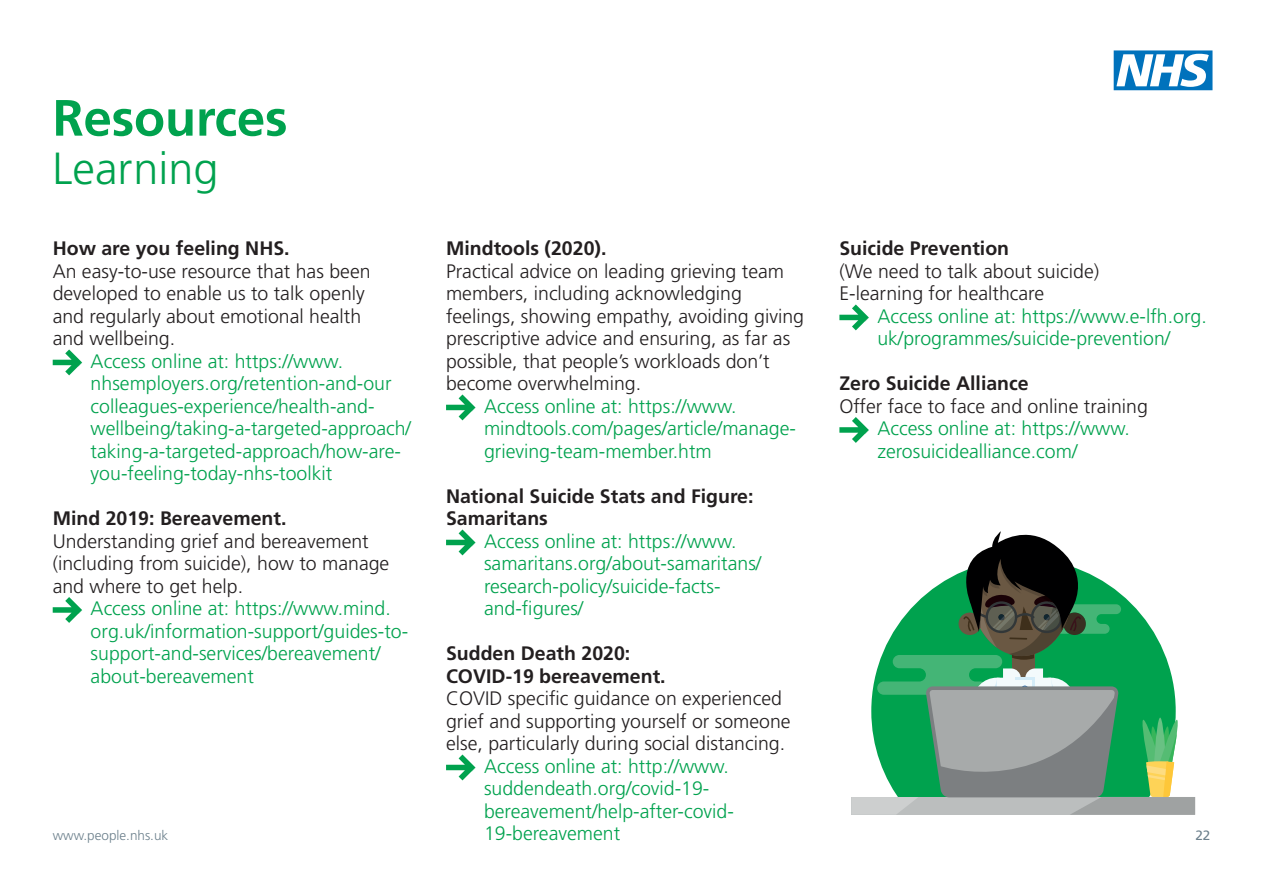
<style>
.page{position:relative;width:1263px;height:893px;background:#fff}
.page>*{position:absolute;margin:0;border:0;box-sizing:border-box;transform-origin:0 0}
.t1{font:700 51px "Frutiger LT Std";letter-spacing:-.005em;color:#00a24e}
.t2{font:300 45px "Frutiger LT Std";color:#00a24e}
.t3{font:300 19.5px/22.5px "Frutiger LT Std";color:#00a24e}
.t4{font:300 19.5px/22.5px "Frutiger LT Std";color:#231f20}
.t5{font:700 19.5px/22.5px "Frutiger LT Std";color:#231f20}
.t6{font:300 13.5px "Frutiger LT Std";color:#6c808c}
.t7{font:13.5px "Frutiger LT Std";color:#6c808c}
</style>
<div class="page">
<svg style="left:53px;top:349px;width:29px;height:26px"></svg>
<svg style="left:53px;top:597px;width:29px;height:26px"></svg>
<svg style="left:446px;top:394px;width:29px;height:26px"></svg>
<svg style="left:446px;top:529px;width:29px;height:26px"></svg>
<svg style="left:446px;top:754px;width:29px;height:26px"></svg>
<svg style="left:839px;top:304px;width:30px;height:26px"></svg>
<svg style="left:839px;top:417px;width:30px;height:26px"></svg>
<svg style="left:851px;top:531px;width:344px;height:284px"></svg>
<svg style="left:1114px;top:50px;width:98px;height:40px"></svg>
<h1 class="t1" style="left:53px;top:88px;width:237px">Resources</h1>
<h2 class="t2" style="left:53px;top:143px;width:167px">Learning</h2>
<p class="t5" style="left:53px;top:237px;width:238px">How are you feeling NHS.</p>
<p class="t4" style="left:53px;top:260px;width:319px">An easy-to-use resource that has been developed to enable us to talk openly and regularly about emotional health and wellbeing.</p>
<p class="t3" style="left:91px;top:350px;width:322px">Access online at: https://www. nhsemployers.org/retention-and-our colleagues-experience/health-and&shy;wellbeing/taking-a-targeted-approach/ taking-a-targeted-approach/how-are&shy;you-feeling-today-nhs-toolkit</p>
<p class="t5" style="left:53px;top:507px;width:235px">Mind 2019: Bereavement.</p>
<p class="t4" style="left:53px;top:530px;width:338px">Understanding grief and bereavement (including from suicide), how to manage and where to get help.</p>
<p class="t3" style="left:91px;top:598px;width:319px">Access online at: https://www.mind. org.uk/information-support/guides-to&shy;support-and-services/bereavement/ about-bereavement</p>
<p class="t5" style="left:446px;top:237px;width:162px">Mindtools (2020).</p>
<p class="t4" style="left:446px;top:260px;width:359px">Practical advice on leading grieving team members, including acknowledging feelings, showing empathy, avoiding giving prescriptive advice and ensuring, as far as possible, that people’s workloads don’t become overwhelming.</p>
<p class="t3" style="left:484px;top:395px;width:314px">Access online at: https://www. mindtools.com/pages/article/manage&shy;grieving-team-member.htm</p>
<p class="t5" style="left:446px;top:485px;width:309px">National Suicide Stats and Figure:<br>Samaritans</p>
<p class="t3" style="left:484px;top:530px;width:279px">Access online at: https://www. samaritans.org/about-samaritans/ research-policy/suicide-facts&shy;and-figures/</p>
<p class="t5" style="left:446px;top:642px;width:221px">Sudden Death 2020:<br>COVID-19 bereavement.</p>
<p class="t4" style="left:446px;top:688px;width:346px">COVID specific guidance on experienced grief and supporting yourself or someone else, particularly during social distancing.</p>
<p class="t3" style="left:484px;top:755px;width:251px">Access online at: http://www. suddendeath.org/covid-19- bereavement/help-after-covid-<br>19-bereavement</p>
<p class="t5" style="left:839px;top:237px;width:171px">Suicide Prevention</p>
<p class="t4" style="left:839px;top:260px;width:261px">(We need to talk about suicide)<br>E-learning for healthcare</p>
<p class="t3" style="left:877px;top:305px;width:331px">Access online at: https://www.e-lfh.org. uk/programmes/suicide-prevention/</p>
<p class="t5" style="left:839px;top:372px;width:191px">Zero Suicide Alliance</p>
<p class="t4" style="left:839px;top:395px;width:310px">Offer face to face and online training</p>
<p class="t3" style="left:877px;top:418px;width:254px">Access online at: https://www. zerosuicidealliance.com/</p>
<p class="t6" style="left:53px;top:828px;width:117px">www.people.nhs.uk</p>
<p class="t7" style="left:1195px;top:828px;width:17px">22</p>
</div>
